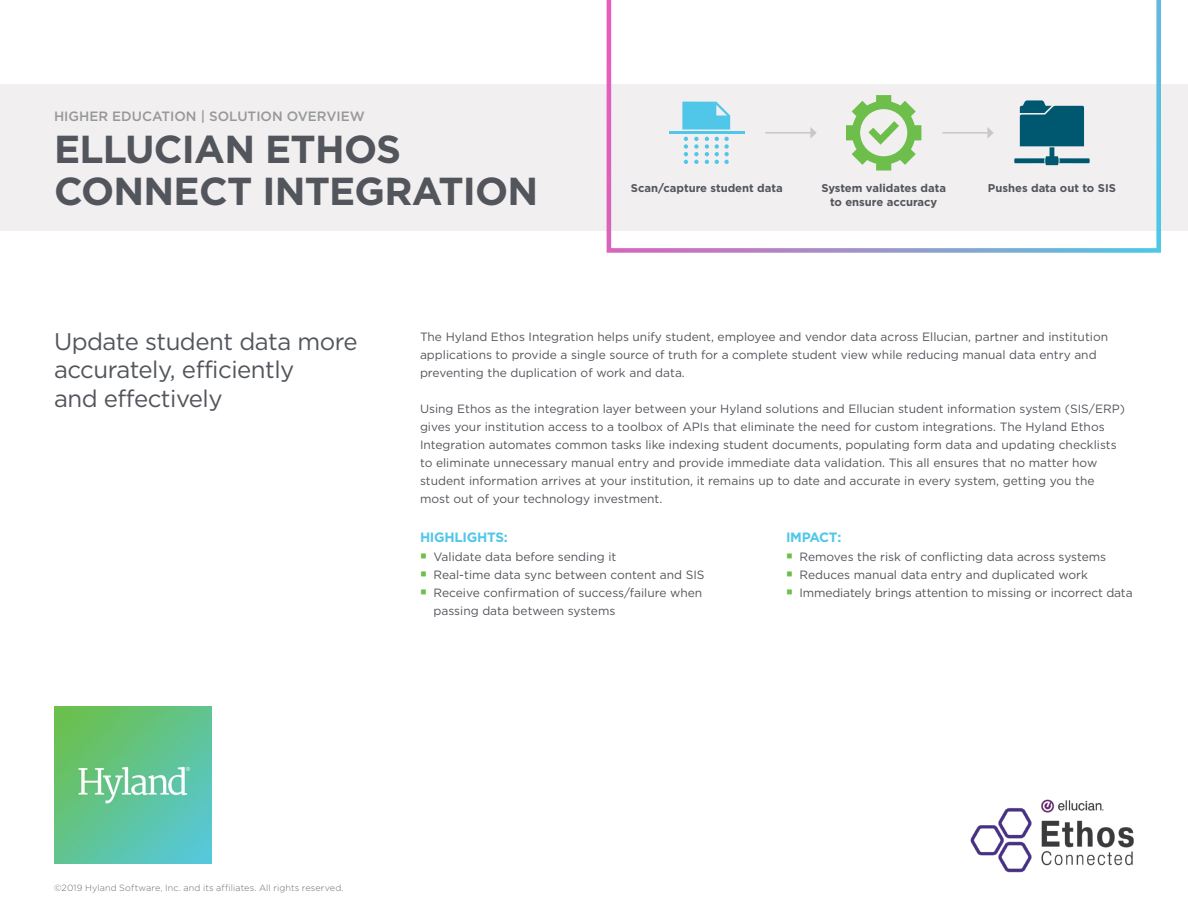
<style>
.page{position:relative;width:1188px;height:918px;background:#fff}
.page>*{position:absolute;margin:0;border:0;box-sizing:border-box;transform-origin:0 0}
.t1{font:700 39px/42px "Gotham HTF";letter-spacing:-.02em;color:#52555b}
.t2{font:24px/28.8px "Gotham HTF";letter-spacing:-.02em;color:#52555b}
.t3{font:500 13.5px "Gotham HTF";color:#96989a}
.t4{font:700 13.5px "Gotham HTF";letter-spacing:-.02em;color:#50c7e8}
.t5{font:12px/18px "Gotham HTF";color:#52555b}
.t6{font:700 11.25px "Gotham HTF";color:#52555b}
.t7{font:300 9px "Gotham HTF";letter-spacing:.015em;color:#686b6f}
</style>
<div class="page">
<div style="left:0;top:84px;width:1188px;height:147px;background:#f1efef"></div>
<svg style="left:607px;top:0;width:554px;height:253px"></svg>
<img style="left:54px;top:707px;width:157px;height:157px">
<hr style="left:669px;top:131px;width:76px;height:2px;background:#50c7e8">
<svg style="left:682px;top:102px;width:48px;height:28px"></svg>
<svg style="left:684px;top:137px;width:4px;height:27px"></svg>
<svg style="left:694px;top:137px;width:5px;height:27px"></svg>
<svg style="left:705px;top:137px;width:4px;height:27px"></svg>
<svg style="left:715px;top:137px;width:14px;height:27px"></svg>
<svg style="left:846px;top:95px;width:75px;height:76px"></svg>
<svg style="left:1014px;top:100px;width:76px;height:65px"></svg>
<hr style="left:765px;top:132px;width:46px;height:2px;background:#c7c8ca">
<svg style="left:810px;top:127px;width:7px;height:12px"></svg>
<hr style="left:942px;top:132px;width:46px;height:2px;background:#c7c8ca">
<svg style="left:987px;top:127px;width:7px;height:12px"></svg>
<img style="left:970px;top:799px;width:164px;height:74px">
<p class="t3" style="left:54px;top:108px;width:312px">HIGHER EDUCATION | SOLUTION OVERVIEW</p>
<h1 class="t1" style="left:54px;top:127px;width:486px">ELLUCIAN ETHOS<br>CONNECT INTEGRATION</h1>
<p class="t6" style="left:631px;top:182px;width:153px">Scan/capture student data</p>
<p class="t6" style="left:821px;top:182px;width:126px">System validates data</p>
<p class="t6" style="left:988px;top:182px;width:130px">Pushes data out to SIS</p>
<p class="t6" style="left:830px;top:195px;width:109px">to ensure accuracy</p>
<h2 class="t2" style="left:54px;top:326px;width:305px">Update student data more accurately, efficiently<br>and effectively</h2>
<p class="t5" style="left:420px;top:327px;width:690px">The Hyland Ethos Integration helps unify student, employee and vendor data across Ellucian, partner and institution applications to provide a single source of truth for a complete student view while reducing manual data entry and preventing the duplication of work and data.</p>
<p class="t5" style="left:420px;top:399px;width:706px">Using Ethos as the integration layer between your Hyland solutions and Ellucian student information system (SIS/ERP) gives your institution access to a toolbox of APIs that eliminate the need for custom integrations. The Hyland Ethos Integration automates common tasks like indexing student documents, populating form data and updating checklists to eliminate unnecessary manual entry and provide immediate data validation. This all ensures that no matter how student information arrives at your institution, it remains up to date and accurate in every system, getting you the most out of your technology investment.</p>
<p class="t4" style="left:420px;top:529px;width:89px">HIGHLIGHTS:</p>
<p class="t5" style="left:434px;top:547px;width:273px">Validate data before sending it<br>Real-time data sync between content and SIS Receive confirmation of success/failure when passing data between systems</p>
<p class="t4" style="left:786px;top:529px;width:57px">IMPACT:</p>
<p class="t5" style="left:800px;top:547px;width:335px">Removes the risk of conflicting data across systems<br>Reduces manual data entry and duplicated work<br>Immediately brings attention to missing or incorrect data</p>
<p class="t7" style="left:54px;top:883px;width:291px">©2019 Hyland Software, Inc. and its affiliates. All rights reserved.</p>
</div>
